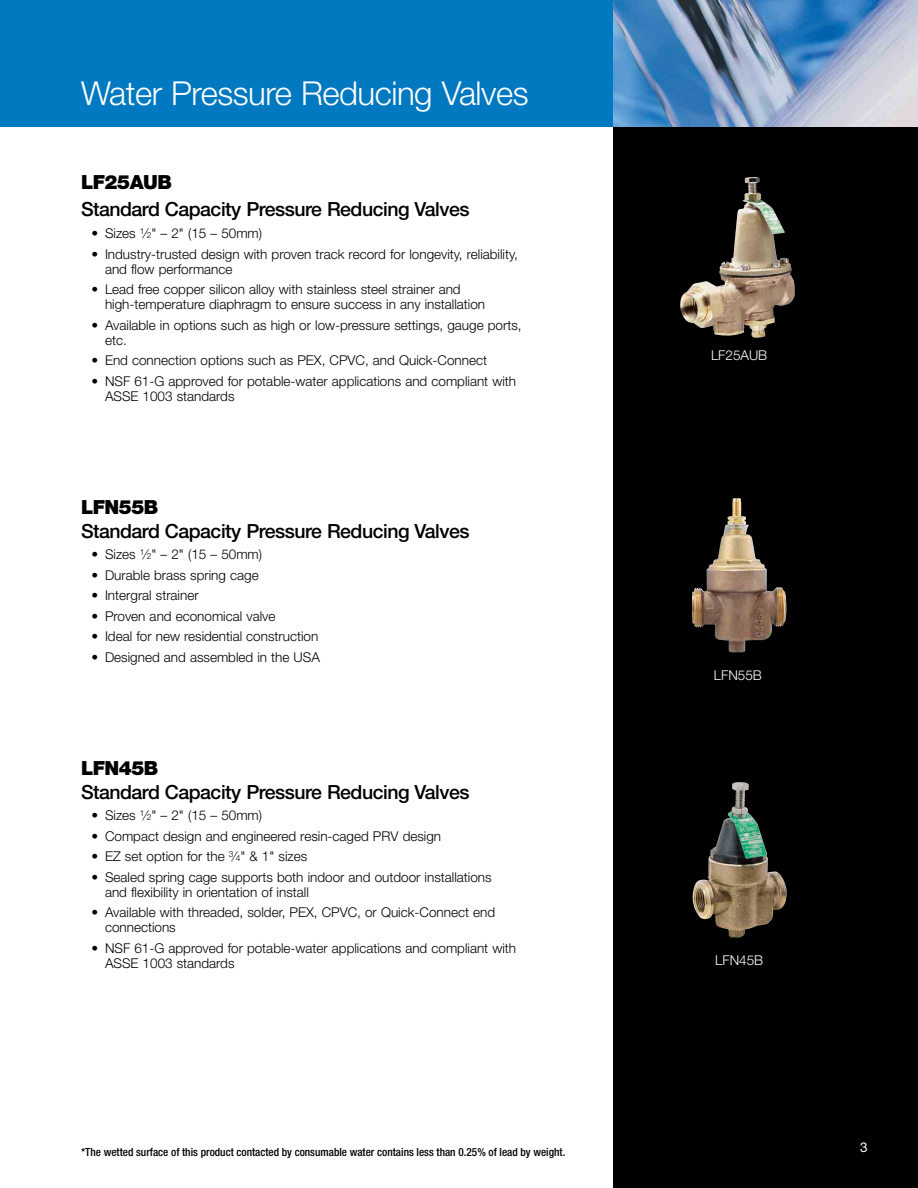
<style>
.page{position:relative;width:918px;height:1188px;background:#fff}
.page>*{position:absolute;margin:0;border:0;box-sizing:border-box;transform-origin:0 0}
.t1{font:300 33px "Helvetica Neue LT Std";letter-spacing:-.015em;color:#fff}
.t2{font:500 19.5px "Helvetica Neue LT Std";letter-spacing:-.025em;color:#000}
.t3{font:900 19.5px "Helvetica Neue LT Std";letter-spacing:-.025em;color:#000}
.t4{font:300 13.5px/15px "Helvetica Neue LT Std";color:#000}
.t5{font:300 13.5px "Helvetica Neue LT Std";color:#fff}
.t6{font:13.5px "Helvetica Neue LT Std";color:#fff}
.t7{font:500 condensed 11.25px "Helvetica Neue LT Std";color:#000}
.s1{font-size:8.4px}
</style>
<div class="page">
<div style="left:614px;top:0;width:304px;height:1188px;background:#000"></div>
<div style="left:0;top:0;width:663px;height:126px;background:#0079c1"></div>
<img style="left:680px;top:177px;width:115px;height:161px">
<img style="left:692px;top:498px;width:94px;height:154px">
<img style="left:614px;top:0;width:304px;height:126px">
<img style="left:692px;top:783px;width:95px;height:155px">
<h1 class="t1" style="left:81px;top:73px;width:449px">Water Pressure Reducing Valves</h1>
<h2 class="t3" style="left:81px;top:171px;width:93px">LF25AUB</h2>
<h2 class="t2" style="left:81px;top:198px;width:390px">Standard Capacity Pressure Reducing Valves</h2>
<p class="t4" style="left:92px;top:225px;width:172px">• Sizes <sup>1</sup>⁄<span class="s1">2</span>" – 2" (15 – 50mm)</p>
<p class="t4" style="left:105px;top:246px;width:414px;text-indent:-14px">• Industry-trusted design with proven track record for longevity, reliability, and flow performance</p>
<p class="t4" style="left:105px;top:281px;width:382px;text-indent:-14px">• Lead free copper silicon alloy with stainless steel strainer and high-temperature diaphragm to ensure success in any installation</p>
<p class="t4" style="left:105px;top:317px;width:418px;text-indent:-14px">• Available in options such as high or low-pressure settings, gauge ports, etc.</p>
<p class="t4" style="left:92px;top:352px;width:397px">• End connection options such as PEX, CPVC, and Quick-Connect</p>
<p class="t4" style="left:105px;top:373px;width:413px;text-indent:-14px">• NSF 61-G approved for potable-water applications and compliant with<br>ASSE 1003 standards</p>
<h2 class="t3" style="left:81px;top:495px;width:79px">LFN55B</h2>
<h2 class="t2" style="left:81px;top:519px;width:390px">Standard Capacity Pressure Reducing Valves</h2>
<p class="t4" style="left:92px;top:547px;width:172px">• Sizes <sup>1</sup>⁄<span class="s1">2</span>" – 2" (15 – 50mm)</p>
<p class="t4" style="left:92px;top:567px;width:169px">• Durable brass spring cage</p>
<p class="t4" style="left:92px;top:588px;width:109px">• Intergral strainer</p>
<p class="t4" style="left:92px;top:608px;width:185px">• Proven and economical valve</p>
<p class="t4" style="left:92px;top:629px;width:228px">• Ideal for new residential construction</p>
<p class="t4" style="left:92px;top:649px;width:230px">• Designed and assembled in the USA</p>
<h2 class="t3" style="left:81px;top:757px;width:79px">LFN45B</h2>
<h2 class="t2" style="left:81px;top:780px;width:390px">Standard Capacity Pressure Reducing Valves</h2>
<p class="t4" style="left:92px;top:808px;width:172px">• Sizes <sup>1</sup>⁄<span class="s1">2</span>" – 2" (15 – 50mm)</p>
<p class="t4" style="left:92px;top:828px;width:351px">• Compact design and engineered resin-caged PRV design</p>
<p class="t4" style="left:92px;top:849px;width:217px">• EZ set option for the <sup>3</sup>⁄<span class="s1">4</span>" &amp; 1" sizes</p>
<p class="t4" style="left:105px;top:869px;width:388px;text-indent:-14px">• Sealed spring cage supports both indoor and outdoor installations and flexibility in orientation of install</p>
<p class="t4" style="left:105px;top:905px;width:392px;text-indent:-14px">• Available with threaded, solder, PEX, CPVC, or Quick-Connect end connections</p>
<p class="t4" style="left:105px;top:940px;width:413px;text-indent:-14px">• NSF 61-G approved for potable-water applications and compliant with<br>ASSE 1003 standards</p>
<p class="t7" style="left:81px;top:1146px;width:486px">*The wetted surface of this product contacted by consumable water contains less than 0.25% of lead by weight.</p>
<p class="t5" style="left:711px;top:347px;width:58px">LF25AUB</p>
<p class="t5" style="left:714px;top:667px;width:50px">LFN55B</p>
<p class="t5" style="left:715px;top:952px;width:50px">LFN45B</p>
<p class="t6" style="left:860px;top:1139px;width:9px">3</p>
</div>
